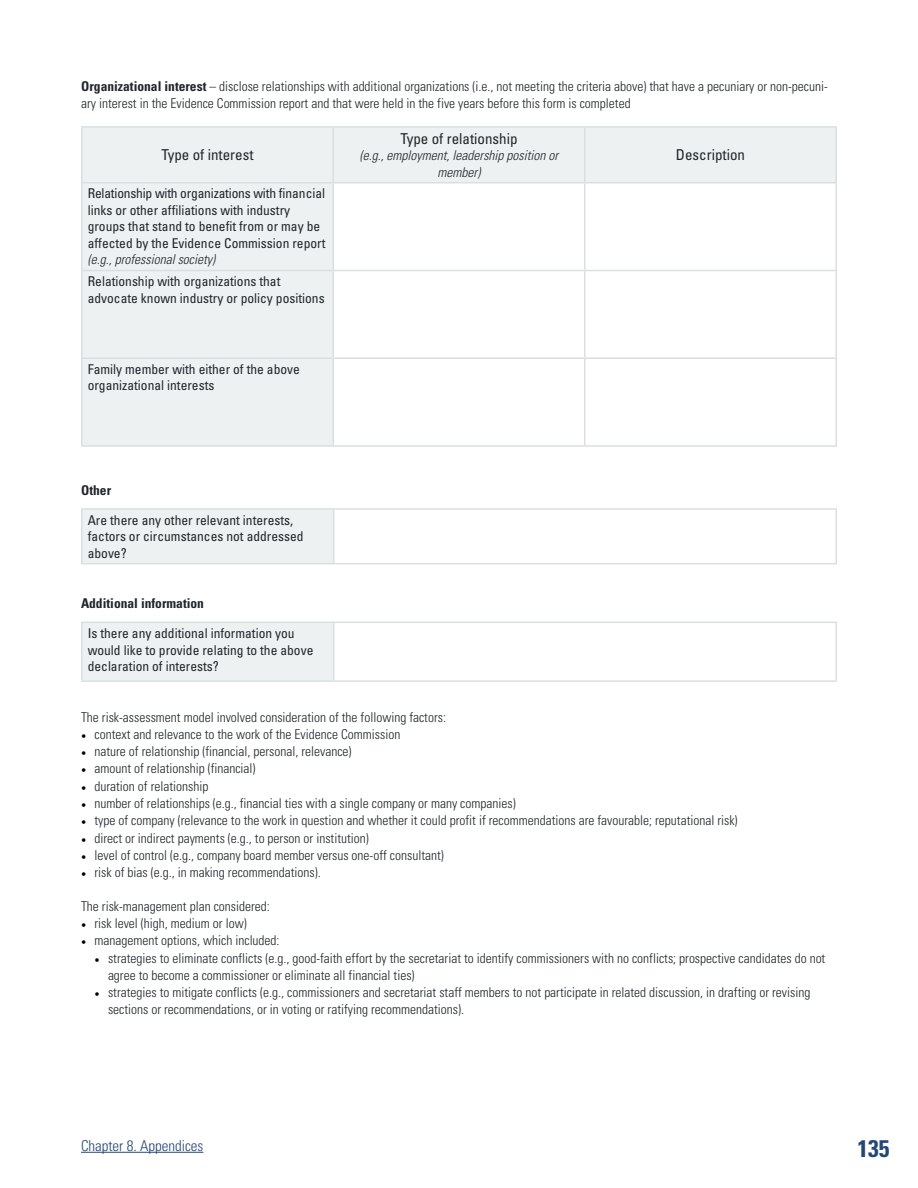
<style>
.page{position:relative;width:918px;height:1188px;background:#fff}
.page>*{position:absolute;margin:0;border:0;box-sizing:border-box;transform-origin:0 0}
.t1{font:700 condensed 24px "Univers";color:#254776}
.t2{font:condensed 15px "Univers";color:#1e252b}
.t3{font:300 condensed 15px "Univers";color:#254776}
.t4{font:300 condensed 13.5px/17.2px "Univers";color:#1e252b}
.t5{font:condensed 13.5px/16.5px "Univers";color:#1e252b}
.t6{font:italic 300 condensed 13.5px/16.5px "Univers";color:#1e252b;text-align:center}
.t7{font:700 condensed 13.5px "Univers";color:#1e252b}
.s1{font-weight:700}
.s2{font-family:"Minion Pro";font-weight:400;font-stretch:normal;color:#000}
</style>
<div class="page">
<hr style="left:81px;top:1152px;width:122px;height:1px;background:#254776">
<div style="left:82px;top:510px;width:251px;height:170px;background:#eef1f2"></div>
<div style="left:82px;top:564px;width:754px;height:58px;background:#fff"></div>
<hr style="left:81px;top:510px;width:1px;height:53px;background:#dadfe2">
<hr style="left:81px;top:508px;width:253px;height:2px;background:#dadfe2">
<hr style="left:81px;top:563px;width:253px;height:1px;background:#dadfe2">
<hr style="left:81px;top:623px;width:1px;height:57px;background:#dadfe2">
<hr style="left:81px;top:622px;width:253px;height:1px;background:#dadfe2">
<hr style="left:81px;top:680px;width:253px;height:2px;background:#dadfe2">
<hr style="left:333px;top:510px;width:1px;height:53px;background:#dadfe2">
<hr style="left:334px;top:508px;width:503px;height:2px;background:#dadfe2">
<hr style="left:836px;top:510px;width:1px;height:53px;background:#dadfe2">
<hr style="left:334px;top:563px;width:503px;height:1px;background:#dadfe2">
<hr style="left:333px;top:623px;width:1px;height:57px;background:#dadfe2">
<hr style="left:334px;top:622px;width:503px;height:1px;background:#dadfe2">
<hr style="left:836px;top:623px;width:1px;height:57px;background:#dadfe2">
<hr style="left:334px;top:680px;width:503px;height:2px;background:#dadfe2">
<div style="left:82px;top:128px;width:754px;height:317px;background:#eef1f2"></div>
<svg style="left:334px;top:183px;width:502px;height:262px"></svg>
<hr style="left:81px;top:183px;width:1px;height:87px;background:#dadfe2">
<hr style="left:81px;top:271px;width:1px;height:86px;background:#dadfe2">
<hr style="left:81px;top:359px;width:1px;height:86px;background:#dadfe2">
<hr style="left:81px;top:270px;width:252px;height:1px;background:#dadfe2">
<hr style="left:81px;top:357px;width:252px;height:2px;background:#dadfe2">
<hr style="left:81px;top:445px;width:252px;height:2px;background:#dadfe2">
<hr style="left:81px;top:126px;width:252px;height:2px;background:#dadfe2">
<hr style="left:81px;top:128px;width:1px;height:54px;background:#dadfe2">
<hr style="left:81px;top:182px;width:252px;height:1px;background:#dadfe2">
<hr style="left:333px;top:126px;width:252px;height:2px;background:#dadfe2">
<hr style="left:333px;top:128px;width:1px;height:54px;background:#dadfe2">
<hr style="left:585px;top:126px;width:252px;height:2px;background:#dadfe2">
<hr style="left:584px;top:128px;width:1px;height:54px;background:#dadfe2">
<hr style="left:836px;top:128px;width:1px;height:54px;background:#dadfe2">
<hr style="left:333px;top:183px;width:1px;height:87px;background:#dadfe2">
<hr style="left:333px;top:271px;width:1px;height:86px;background:#dadfe2">
<hr style="left:333px;top:359px;width:1px;height:86px;background:#dadfe2">
<hr style="left:333px;top:182px;width:252px;height:1px;background:#dadfe2">
<hr style="left:585px;top:182px;width:252px;height:1px;background:#dadfe2">
<hr style="left:584px;top:183px;width:1px;height:87px;background:#dadfe2">
<hr style="left:836px;top:183px;width:1px;height:87px;background:#dadfe2">
<hr style="left:584px;top:271px;width:1px;height:86px;background:#dadfe2">
<hr style="left:836px;top:271px;width:1px;height:86px;background:#dadfe2">
<hr style="left:584px;top:359px;width:1px;height:86px;background:#dadfe2">
<hr style="left:836px;top:359px;width:1px;height:86px;background:#dadfe2">
<hr style="left:333px;top:270px;width:252px;height:1px;background:#dadfe2">
<hr style="left:585px;top:270px;width:252px;height:1px;background:#dadfe2">
<hr style="left:333px;top:357px;width:252px;height:2px;background:#dadfe2">
<hr style="left:585px;top:357px;width:252px;height:2px;background:#dadfe2">
<hr style="left:333px;top:445px;width:252px;height:2px;background:#dadfe2">
<hr style="left:585px;top:445px;width:252px;height:2px;background:#dadfe2">
<p class="t4" style="left:81px;top:77px;width:748px"><span class="s1">Organizational interest</span> – disclose relationships with additional organizations (i.e., not meeting the criteria above) that have a pecuniary or non-pecuni&shy;ary interest in the Evidence Commission report and that were held in the five years before this form is completed</p>
<p class="t2" style="left:161px;top:145px;width:94px">Type of interest</p>
<p class="t5" style="left:88px;top:185px;width:239px">Relationship with organizations with financial links or other affiliations with industry groups that stand to benefit from or may be affected by the Evidence Commission report</p>
<p class="t6" style="left:88px;top:251px;width:129px">(e.g., professional society)</p>
<p class="t5" style="left:88px;top:273px;width:238px">Relationship with organizations that advocate known industry or policy positions</p>
<p class="t5" style="left:88px;top:361px;width:214px">Family member with either of the above organizational interests</p>
<p class="t2" style="left:400px;top:129px;width:119px">Type of relationship</p>
<p class="t6" style="left:360px;top:147px;width:200px">(e.g., employment, leadership position or member)</p>
<p class="t2" style="left:676px;top:145px;width:71px">Description</p>
<p class="t7" style="left:81px;top:482px;width:31px">Other</p>
<p class="t5" style="left:88px;top:511px;width:217px">Are there any other relevant interests, factors or circumstances not addressed above?</p>
<p class="t7" style="left:81px;top:595px;width:125px">Additional information</p>
<p class="t5" style="left:88px;top:625px;width:227px">Is there any additional information you would like to provide relating to the above declaration of interests?</p>
<p class="t4" style="left:81px;top:708px;width:367px">The risk-assessment model involved consideration of the following factors:</p>
<p class="t4" style="left:81px;top:726px;width:321px"><span class="s2">•</span> context and relevance to the work of the Evidence Commission</p>
<p class="t4" style="left:81px;top:743px;width:272px"><span class="s2">•</span> nature of relationship (financial, personal, relevance)</p>
<p class="t4" style="left:81px;top:760px;width:176px"><span class="s2">•</span> amount of relationship (financial)</p>
<p class="t4" style="left:81px;top:777px;width:129px"><span class="s2">•</span> duration of relationship</p>
<p class="t4" style="left:81px;top:795px;width:436px"><span class="s2">•</span> number of relationships (e.g., financial ties with a single company or many companies)</p>
<p class="t4" style="left:81px;top:812px;width:658px"><span class="s2">•</span> type of company (relevance to the work in question and whether it could profit if recommendations are favourable; reputational risk)</p>
<p class="t4" style="left:81px;top:829px;width:289px"><span class="s2">•</span> direct or indirect payments (e.g., to person or institution)</p>
<p class="t4" style="left:81px;top:846px;width:364px"><span class="s2">•</span> level of control (e.g., company board member versus one-off consultant)</p>
<p class="t4" style="left:81px;top:864px;width:241px"><span class="s2">•</span> risk of bias (e.g., in making recommendations).</p>
<p class="t4" style="left:81px;top:897px;width:190px">The risk-management plan considered:</p>
<p class="t4" style="left:81px;top:915px;width:167px"><span class="s2">•</span> risk level (high, medium or low)</p>
<p class="t4" style="left:81px;top:932px;width:200px"><span class="s2">•</span> management options, which included:</p>
<p class="t4" style="left:108px;top:949px;width:719px;text-indent:-14px"><span class="s2">•</span> strategies to eliminate conflicts (e.g., good-faith effort by the secretariat to identify commissioners with no conflicts; prospective candidates do not agree to become a commissioner or eliminate all financial ties)</p>
<p class="t4" style="left:108px;top:984px;width:704px;text-indent:-14px"><span class="s2">•</span> strategies to mitigate conflicts (e.g., commissioners and secretariat staff members to not participate in related discussion, in drafting or revising sections or recommendations, or in voting or ratifying recommendations).</p>
<p class="t3" style="left:81px;top:1136px;width:124px">Chapter 8. Appendices</p>
<h1 class="t1" style="left:858px;top:1134px;width:33px">135</h1>
</div>
